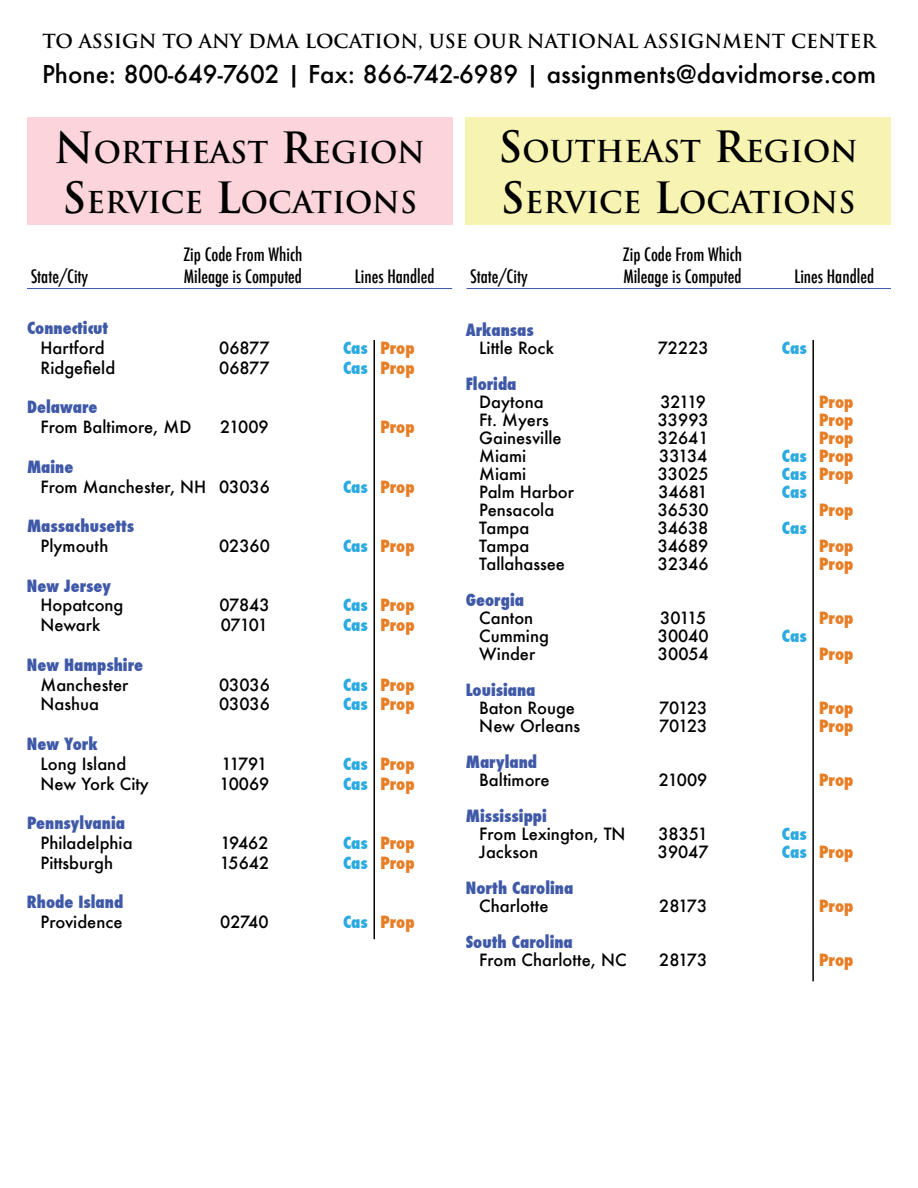
<style>
.page{position:relative;width:918px;height:1188px;background:#fff}
.page>*{position:absolute;margin:0;border:0;box-sizing:border-box;transform-origin:0 0}
.t1{font:700 29.4px/50.4px "Trajan";color:#000}
.t2{font:500 24px "Futura";color:#000}
.t3{font:700 18.9px "Trajan";color:#000}
.t4{font:500 condensed 18px "Futura";color:#000}
.t5{font:500 16.5px "Futura";color:#000}
.t6{font:800 condensed 16.5px "Futura";color:#e77e25}
.t7{font:800 condensed 16.5px "Futura";color:#3f59a8}
.t8{font:800 condensed 16.5px "Futura";color:#2baae1}
.s1{font-size:42px}
.s2{color:#2baae1}
</style>
<div class="page">
<div style="left:27px;top:117px;width:425px;height:108px;background:#fbd5db"></div>
<div style="left:466px;top:117px;width:425px;height:108px;background:#f7f4b3"></div>
<hr style="left:27px;top:288px;width:425px;height:1px;background:#3f59a8">
<hr style="left:466px;top:288px;width:425px;height:1px;background:#3f59a8">
<hr style="left:374px;top:340px;width:1px;height:599px;background:#000">
<hr style="left:812px;top:340px;width:2px;height:641px;background:#000">
<p class="t3" style="left:42px;top:30px;width:835px">TO ASSIGN TO ANY DMA LOCATION, USE OUR NATIONAL ASSIGNMENT CENTER</p>
<h2 class="t2" style="left:42px;top:57px;width:836px">Phone: 800-649-7602 | Fax: 866-742-6989 | assignments@davidmorse.com</h2>
<h1 class="t1" style="left:54px;top:127px;width:373px"><span class="s1">N</span>ORTHEAST <span class="s1">R</span>EGION<br><span class="s1">S</span> ERVICE <span class="s1">L</span>OCATIONS</h1>
<h1 class="t1" style="left:498px;top:127px;width:361px"><span class="s1">S</span> OUTHEAST <span class="s1">R</span>EGION<br><span class="s1">S</span> ERVICE <span class="s1">L</span>OCATIONS</h1>
<p class="t4" style="left:183px;top:243px;width:120px">Zip Code From Which</p>
<p class="t4" style="left:31px;top:265px;width:59px">State/City</p>
<p class="t4" style="left:184px;top:265px;width:120px">Mileage is Computed</p>
<p class="t4" style="left:355px;top:265px;width:81px">Lines Handled</p>
<p class="t4" style="left:623px;top:243px;width:120px">Zip Code From Which</p>
<p class="t4" style="left:470px;top:265px;width:59px">State/City</p>
<p class="t4" style="left:623px;top:265px;width:120px">Mileage is Computed</p>
<p class="t4" style="left:794px;top:265px;width:81px">Lines Handled</p>
<p class="t7" style="left:27px;top:317px;width:83px">Connecticut</p>
<p class="t5" style="left:40px;top:337px;width:66px">Hartford</p>
<p class="t5" style="left:219px;top:337px;width:52px">06877</p>
<p class="t6" style="left:343px;top:337px;width:73px"><span class="s2">Cas</span> Prop</p>
<p class="t5" style="left:40px;top:356px;width:76px">Ridgefield</p>
<p class="t5" style="left:219px;top:356px;width:52px">06877</p>
<p class="t6" style="left:343px;top:356px;width:73px"><span class="s2">Cas</span> Prop</p>
<p class="t7" style="left:27px;top:396px;width:72px">Delaware</p>
<p class="t5" style="left:40px;top:416px;width:152px">From Baltimore, MD</p>
<p class="t5" style="left:220px;top:416px;width:50px">21009</p>
<p class="t6" style="left:380px;top:416px;width:36px">Prop</p>
<p class="t7" style="left:27px;top:455px;width:48px">Maine</p>
<p class="t5" style="left:40px;top:475px;width:231px">From Manchester, NH 03036</p>
<p class="t6" style="left:343px;top:475px;width:73px"><span class="s2">Cas</span> Prop</p>
<p class="t7" style="left:27px;top:515px;width:109px">Massachusetts</p>
<p class="t5" style="left:40px;top:535px;width:69px">Plymouth</p>
<p class="t5" style="left:219px;top:535px;width:52px">02360</p>
<p class="t6" style="left:343px;top:535px;width:73px"><span class="s2">Cas</span> Prop</p>
<p class="t7" style="left:27px;top:574px;width:85px">New Jersey</p>
<p class="t5" style="left:40px;top:594px;width:85px">Hopatcong</p>
<p class="t5" style="left:219px;top:594px;width:52px">07843</p>
<p class="t6" style="left:343px;top:594px;width:73px"><span class="s2">Cas</span> Prop</p>
<p class="t5" style="left:40px;top:614px;width:62px">Newark</p>
<p class="t5" style="left:221px;top:614px;width:49px">07101</p>
<p class="t6" style="left:343px;top:614px;width:73px"><span class="s2">Cas</span> Prop</p>
<p class="t7" style="left:27px;top:653px;width:118px">New Hampshire</p>
<p class="t5" style="left:40px;top:673px;width:89px">Manchester</p>
<p class="t5" style="left:219px;top:673px;width:52px">03036</p>
<p class="t6" style="left:343px;top:673px;width:73px"><span class="s2">Cas</span> Prop</p>
<p class="t5" style="left:40px;top:693px;width:60px">Nashua</p>
<p class="t5" style="left:219px;top:693px;width:52px">03036</p>
<p class="t6" style="left:343px;top:693px;width:73px"><span class="s2">Cas</span> Prop</p>
<p class="t7" style="left:27px;top:733px;width:72px">New York</p>
<p class="t5" style="left:40px;top:752px;width:87px">Long Island</p>
<p class="t5" style="left:222px;top:752px;width:47px">11791</p>
<p class="t6" style="left:343px;top:752px;width:73px"><span class="s2">Cas</span> Prop</p>
<p class="t5" style="left:40px;top:772px;width:110px">New York City</p>
<p class="t5" style="left:220px;top:772px;width:51px">10069</p>
<p class="t6" style="left:343px;top:772px;width:73px"><span class="s2">Cas</span> Prop</p>
<p class="t7" style="left:27px;top:812px;width:100px">Pennsylvania</p>
<p class="t5" style="left:40px;top:832px;width:94px">Philadelphia</p>
<p class="t5" style="left:220px;top:832px;width:50px">19462</p>
<p class="t6" style="left:343px;top:832px;width:73px"><span class="s2">Cas</span> Prop</p>
<p class="t5" style="left:40px;top:851px;width:74px">Pittsburgh</p>
<p class="t5" style="left:220px;top:851px;width:51px">15642</p>
<p class="t6" style="left:343px;top:851px;width:73px"><span class="s2">Cas</span> Prop</p>
<p class="t7" style="left:27px;top:891px;width:98px">Rhode Island</p>
<p class="t5" style="left:40px;top:911px;width:83px">Providence</p>
<p class="t5" style="left:220px;top:911px;width:50px">02740</p>
<p class="t6" style="left:343px;top:911px;width:73px"><span class="s2">Cas</span> Prop</p>
<p class="t7" style="left:466px;top:318px;width:70px">Arkansas</p>
<p class="t5" style="left:479px;top:336px;width:76px">Little Rock</p>
<p class="t5" style="left:658px;top:336px;width:52px">72223</p>
<p class="t8" style="left:782px;top:336px;width:26px">Cas</p>
<p class="t7" style="left:466px;top:372px;width:52px">Florida</p>
<p class="t5" style="left:479px;top:390px;width:66px">Daytona</p>
<p class="t5" style="left:660px;top:390px;width:47px">32119</p>
<p class="t6" style="left:819px;top:390px;width:36px">Prop</p>
<p class="t5" style="left:479px;top:408px;width:71px">Ft. Myers</p>
<p class="t5" style="left:658px;top:408px;width:52px">33993</p>
<p class="t6" style="left:819px;top:408px;width:36px">Prop</p>
<p class="t5" style="left:479px;top:426px;width:84px">Gainesville</p>
<p class="t5" style="left:658px;top:426px;width:52px">32641</p>
<p class="t6" style="left:819px;top:426px;width:36px">Prop</p>
<p class="t5" style="left:479px;top:444px;width:49px">Miami</p>
<p class="t5" style="left:659px;top:444px;width:49px">33134</p>
<p class="t6" style="left:782px;top:444px;width:73px"><span class="s2">Cas</span> Prop</p>
<p class="t5" style="left:479px;top:462px;width:49px">Miami</p>
<p class="t5" style="left:658px;top:462px;width:52px">33025</p>
<p class="t6" style="left:782px;top:462px;width:73px"><span class="s2">Cas</span> Prop</p>
<p class="t5" style="left:479px;top:480px;width:96px">Palm Harbor</p>
<p class="t5" style="left:659px;top:480px;width:51px">34681</p>
<p class="t8" style="left:782px;top:480px;width:26px">Cas</p>
<p class="t5" style="left:479px;top:498px;width:77px">Pensacola</p>
<p class="t5" style="left:658px;top:498px;width:52px">36530</p>
<p class="t6" style="left:819px;top:498px;width:36px">Prop</p>
<p class="t5" style="left:479px;top:516px;width:52px">Tampa</p>
<p class="t5" style="left:658px;top:516px;width:52px">34638</p>
<p class="t8" style="left:782px;top:516px;width:26px">Cas</p>
<p class="t5" style="left:479px;top:534px;width:52px">Tampa</p>
<p class="t5" style="left:658px;top:534px;width:52px">34689</p>
<p class="t6" style="left:819px;top:534px;width:36px">Prop</p>
<p class="t5" style="left:479px;top:552px;width:87px">Tallahassee</p>
<p class="t5" style="left:658px;top:552px;width:52px">32346</p>
<p class="t6" style="left:819px;top:552px;width:36px">Prop</p>
<p class="t7" style="left:466px;top:588px;width:60px">Georgia</p>
<p class="t5" style="left:479px;top:606px;width:56px">Canton</p>
<p class="t5" style="left:660px;top:606px;width:47px">30115</p>
<p class="t6" style="left:819px;top:606px;width:36px">Prop</p>
<p class="t5" style="left:479px;top:624px;width:71px">Cumming</p>
<p class="t5" style="left:658px;top:624px;width:52px">30040</p>
<p class="t8" style="left:782px;top:624px;width:26px">Cas</p>
<p class="t5" style="left:479px;top:642px;width:58px">Winder</p>
<p class="t5" style="left:658px;top:642px;width:52px">30054</p>
<p class="t6" style="left:819px;top:642px;width:36px">Prop</p>
<p class="t7" style="left:466px;top:678px;width:71px">Louisiana</p>
<p class="t5" style="left:479px;top:696px;width:97px">Baton Rouge</p>
<p class="t5" style="left:659px;top:696px;width:50px">70123</p>
<p class="t6" style="left:819px;top:696px;width:36px">Prop</p>
<p class="t5" style="left:479px;top:714px;width:102px">New Orleans</p>
<p class="t5" style="left:659px;top:714px;width:50px">70123</p>
<p class="t6" style="left:819px;top:714px;width:36px">Prop</p>
<p class="t7" style="left:466px;top:750px;width:73px">Maryland</p>
<p class="t5" style="left:479px;top:768px;width:72px">Baltimore</p>
<p class="t5" style="left:659px;top:768px;width:50px">21009</p>
<p class="t6" style="left:819px;top:768px;width:36px">Prop</p>
<p class="t7" style="left:466px;top:804px;width:83px">Mississippi</p>
<p class="t5" style="left:479px;top:822px;width:148px">From Lexington, TN</p>
<p class="t5" style="left:658px;top:822px;width:51px">38351</p>
<p class="t8" style="left:782px;top:822px;width:26px">Cas</p>
<p class="t5" style="left:479px;top:840px;width:60px">Jackson</p>
<p class="t5" style="left:658px;top:840px;width:52px">39047</p>
<p class="t6" style="left:782px;top:840px;width:73px"><span class="s2">Cas</span> Prop</p>
<p class="t7" style="left:466px;top:876px;width:109px">North Carolina</p>
<p class="t5" style="left:479px;top:894px;width:71px">Charlotte</p>
<p class="t5" style="left:659px;top:894px;width:50px">28173</p>
<p class="t6" style="left:819px;top:894px;width:36px">Prop</p>
<p class="t7" style="left:466px;top:930px;width:109px">South Carolina</p>
<p class="t5" style="left:479px;top:948px;width:149px">From Charlotte, NC</p>
<p class="t5" style="left:659px;top:948px;width:50px">28173</p>
<p class="t6" style="left:819px;top:948px;width:36px">Prop</p>
</div>
